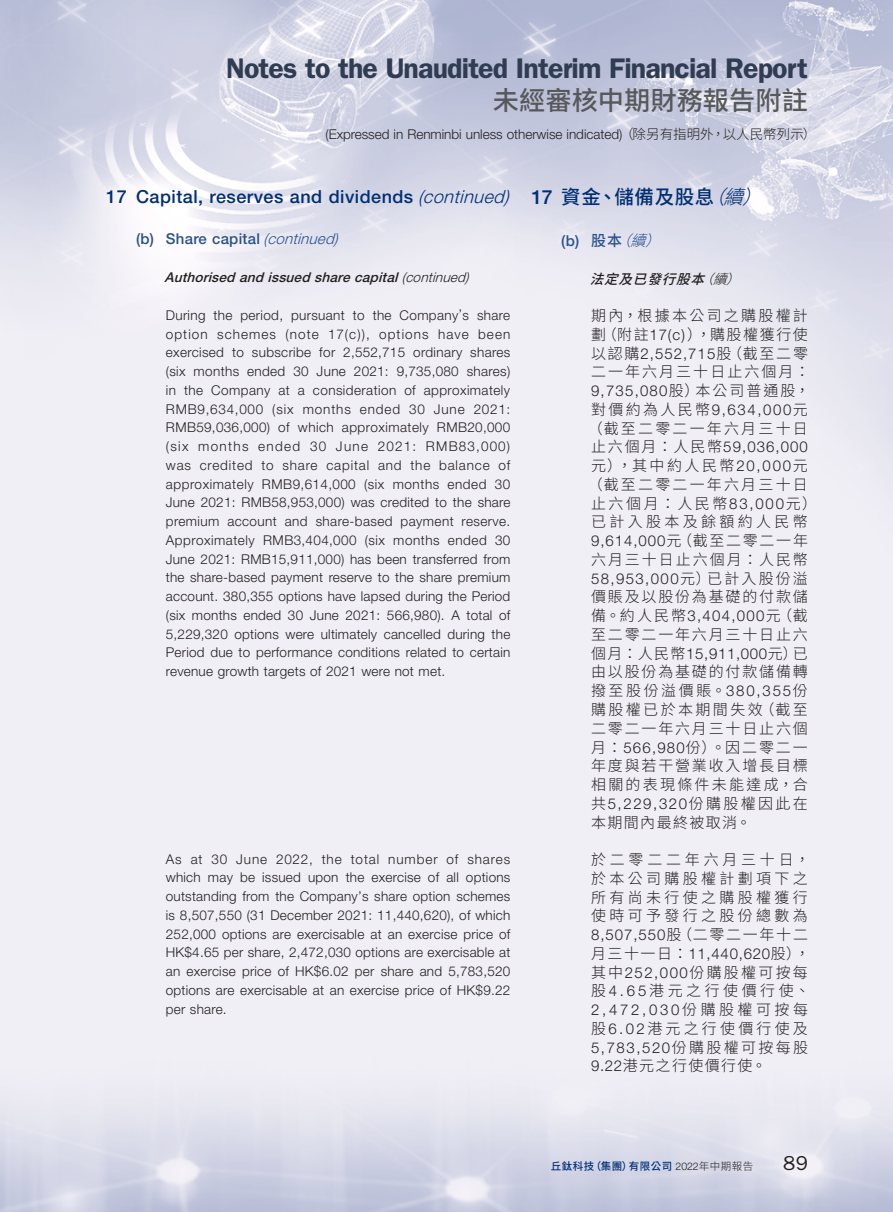
<style>
.page{position:relative;width:893px;height:1212px;background:#fff}
.page>*{position:absolute;margin:0;border:0;box-sizing:border-box;transform-origin:0 0}
.t1{font:600 28.5px "ITC Franklin Gothic Std";letter-spacing:-.03em;color:#303c52}
.t2{font:500 26.25px "Source Han Sans TC";color:#57585a}
.t3{font:20.25px "ITC Franklin Gothic Std";color:#231f20}
.C_Heading_1{font:500 19.5px "Source Han Sans TC";letter-spacing:.03em;color:#002f73}
.Heading_1{font:500 18px "Helvetica Neue LT Std";letter-spacing:.025em;color:#002f73}
.C_Body_Text{font:300 15px/18.8px "Source Han Sans TC";letter-spacing:.145em;color:#231f20}
.C_Body_Text-2{font:300 15px/18.8px "Source Han Sans TC";letter-spacing:.225em;color:#231f20}
.Heading_2{font:500 15px "Helvetica Neue LT Std";letter-spacing:.02em;color:#29528e}
.C_Heading_2{font:500 15px "Helvetica Neue LT Std";color:#29528e}
.Body_Text{font:300 13.5px/18.8px "Helvetica Neue LT Std";letter-spacing:.02em;color:#231f20;text-align:justify}
.Body_Text-2{font:300 13.5px "Helvetica Neue LT Std";color:#231f20}
.Heading_3{font:italic 500 13.5px "Helvetica Neue LT Std";color:#231f20}
.C_Heading_3{font:italic 500 13.5px "Source Han Sans TC";color:#231f20}
.t4{font:500 10.5px "Source Han Sans TC";letter-spacing:.05em;color:#002f73}
.s1{font-family:"Source Han Sans TC"}
.s2{font-weight:300;font-style:italic}
.s3{font-weight:300}
.s4{font-family:"Helvetica Neue LT Std"}
.s5{font-family:"Source Han Sans TC";font-weight:300;font-style:italic}
.s6{font-family:"Helvetica Neue LT Std";font-weight:300;color:#231f20}
.s7{font-weight:300;color:#231f20}
</style>
<div class="page">
<img style="left:0;top:0;width:893px;height:1212px">
<h1 class="t1" style="left:226px;top:52px;width:583px">Notes to the Unaudited Interim Financial Report</h1>
<h2 class="t2" style="left:493px;top:86px;width:316px">未經審核中期財務報告附註</h2>
<p class="Body_Text-2" style="left:325px;top:126px;width:492px">(Expressed in Renminbi unless otherwise indicated) <span class="s1">（除另有指明外，以人民幣列示）</span></p>
<p class="Heading_1" style="left:106px;top:186px;width:404px">17 Capital, reserves and dividends <span class="s2">(continued)</span></p>
<p class="Heading_2" style="left:136px;top:230px;width:204px">(b) Share capital <span class="s2">(continued)</span></p>
<p class="Heading_3" style="left:164px;top:269px;width:306px">Authorised and issued share capital<span class="s3">(continued)</span></p>
<p class="Body_Text" style="left:166px;top:305px;width:346px">During the period, pursuant to the Company’s share option schemes (note 17(c)), options have been exercised to subscribe for 2,552,715 ordinary shares (six months ended 30 June 2021: 9,735,080 shares) in the Company at a consideration of approximately RMB9,634,000 (six months ended 30 June 2021:<br>RMB59,036,000) of which approximately RMB20,000 (six months ended 30 June 2021: RMB83,000) was credited to share capital and the balance of approximately RMB9,614,000 (six months ended 30<br>June 2021: RMB58,953,000) was credited to the share premium account and share-based payment reserve.<br>Approximately RMB3,404,000 (six months ended 30<br>June 2021: RMB15,911,000) has been transferred from the share-based payment reserve to the share premium account. 380,355 options have lapsed during the Period (six months ended 30 June 2021: 566,980). A total of 5,229,320 options were ultimately cancelled during the Period due to performance conditions related to certain revenue growth targets of 2021 were not met.</p>
<p class="Body_Text" style="left:166px;top:849px;width:346px">As at 30 June 2022, the total number of shares which may be issued upon the exercise of all options outstanding from the Company’s share option schemes is 8,507,550 (31 December 2021: 11,440,620), of which 252,000 options are exercisable at an exercise price of HK$4.65 per share, 2,472,030 options are exercisable at an exercise price of HK$6.02 per share and 5,783,520 options are exercisable at an exercise price of HK$9.22 per share.</p>
<p class="C_Heading_1" style="left:531px;top:186px;width:246px"><span class="s4">17</span> 資金、儲備及股息<span class="s2">（續）</span></p>
<p class="C_Heading_2" style="left:561px;top:231px;width:112px">(b) <span class="s1">股本</span><span class="s5">（續）</span></p>
<p class="C_Heading_3" style="left:590px;top:271px;width:162px">法定及已發行股本<span class="s3">（續）</span></p>
<p class="C_Body_Text" style="left:588px;top:307px;width:231px">期內，根據本公司之購股權計劃（附註<span class="s4">17(c)</span>），購股權獲行使以認購<span class="s4">2,552,715</span>股（截至二零二一年六月三十日止六個月：<br><span class="s4">9,735,080</span>股）本公司普通股，對價約為人民幣<span class="s4">9,634,000</span>元（截至二零二一年六月三十日止六個月：人民幣<span class="s4">59,036,000</span>元），其中約人民幣<span class="s4">20,000</span>元（截至二零二一年六月三十日止六個月：人民幣<span class="s4">83,000</span>元）已計入股本及餘額約人民幣<br><span class="s4">9,614,000</span>元（截至二零二一年六月三十日止六個月：人民幣<br><span class="s4">58,953,000</span>元）已計入股份溢價賬及以股份為基礎的付款儲備。約人民幣<span class="s4">3,404,000</span>元（截至二零二一年六月三十日止六個月：人民幣<span class="s4">15,911,000</span>元）已由以股份為基礎的付款儲備轉撥至股份溢價賬。<span class="s4">380,355</span>份購股權已於本期間失效（截至二零二一年六月三十日止六個月：<span class="s4">566,980</span>份）。因二零二一年度與若干營業收入增長目標相關的表現條件未能達成，合共<span class="s4">5,229,320</span>份購股權因此在本期間內最終被取消。</p>
<p class="C_Body_Text-2" style="left:591px;top:850px;width:220px">於二零二二年六月三十日，於本公司購股權計劃項下之所有尚未行使之購股權獲行使時可予發行之股份總數為<br><span class="s4">8,507,550</span>股（二零二一年十二月三十一日：<span class="s4">11,440,620</span>股），其中<span class="s4">252,000</span>份購股權可按每股<span class="s4">4.65</span>港元之行使價行使、<br><span class="s4">2,472,030</span>份購股權可按每股<span class="s4">6.02</span>港元之行使價行使及<br><span class="s4">5,783,520</span>份購股權可按每股<br><span class="s4">9.22</span>港元之行使價行使。</p>
<p class="t4" style="left:551px;top:1160px;width:204px">丘鈦科技（集團）有限公司 <span class="s6">2022</span><span class="s7">年中期報告</span></p>
<h3 class="t3" style="left:783px;top:1151px;width:26px">89</h3>
</div>
